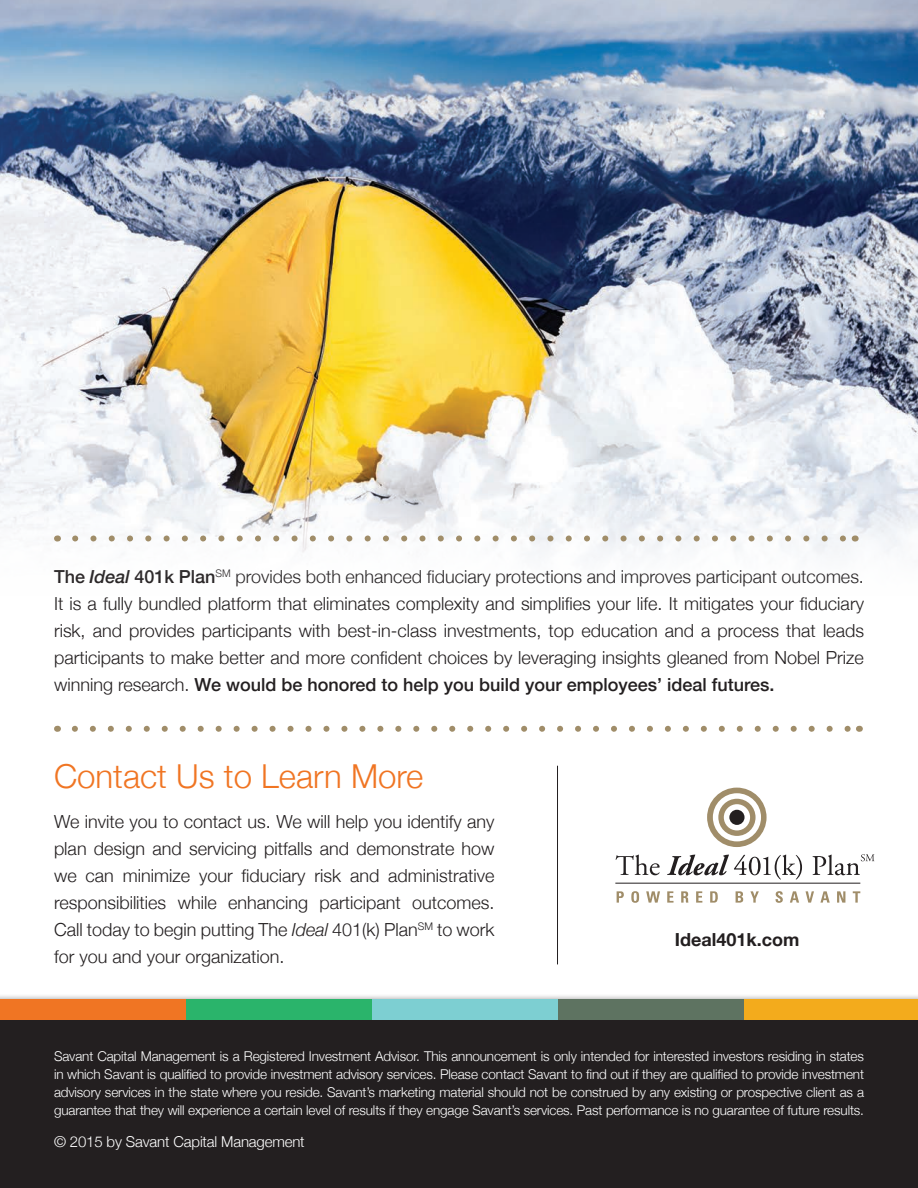
<style>
.page{position:relative;width:918px;height:1188px;background:#fff}
.page>*{position:absolute;margin:0;border:0;box-sizing:border-box;transform-origin:0 0}
.t1{font:300 33px "Helvetica Neue";color:#f07523}
.t2{font:300 18px/27px "Helvetica Neue";color:#231f20;text-align:justify}
.t3{font:700 18px "Helvetica Neue";color:#231f20}
.t4{font:300 15px "Helvetica Neue";letter-spacing:-.01em;color:#fff}
.t5{font:300 13.5px/18px "Helvetica Neue";letter-spacing:-.01em;color:#fff;text-align:justify}
.s1{font-weight:500}
.s2{font-weight:500;font-style:italic}
.s3{font-style:italic}
.s4{font-family:"Helvetica"}
</style>
<div class="page">
<div style="left:0;top:1019px;width:918px;height:169px;background:#231f20"></div>
<hr style="left:557px;top:766px;width:1px;height:198px;background:#231f20">
<div style="left:0;top:993px;width:918px;height:33px;background:#231f20;opacity:.5"></div>
<div style="left:0;top:999px;width:186px;height:20px;background:#f07523"></div>
<div style="left:186px;top:999px;width:186px;height:20px;background:#2ab46b"></div>
<div style="left:372px;top:999px;width:187px;height:20px;background:#7dcfd2"></div>
<div style="left:559px;top:999px;width:186px;height:20px;background:#5e7361"></div>
<div style="left:745px;top:999px;width:173px;height:20px;background:#f3ab1c"></div>
<img style="left:0;top:0;width:918px;height:558px">
<svg style="left:75px;top:536px;width:771px;height:6px"></svg>
<svg style="left:75px;top:726px;width:775px;height:6px"></svg>
<svg style="left:616px;top:855px;width:44px;height:20px"></svg>
<svg style="left:667px;top:855px;width:135px;height:25px"></svg>
<svg style="left:813px;top:854px;width:61px;height:21px"></svg>
<svg style="left:617px;top:891px;width:7px;height:12px"></svg>
<svg style="left:631px;top:891px;width:8px;height:12px"></svg>
<svg style="left:646px;top:891px;width:14px;height:12px"></svg>
<svg style="left:667px;top:891px;width:7px;height:12px"></svg>
<svg style="left:681px;top:891px;width:7px;height:12px"></svg>
<svg style="left:696px;top:891px;width:6px;height:12px"></svg>
<svg style="left:710px;top:891px;width:8px;height:12px"></svg>
<svg style="left:736px;top:891px;width:7px;height:12px"></svg>
<svg style="left:750px;top:891px;width:9px;height:12px"></svg>
<svg style="left:775px;top:891px;width:8px;height:12px"></svg>
<svg style="left:790px;top:891px;width:9px;height:12px"></svg>
<svg style="left:806px;top:891px;width:8px;height:12px"></svg>
<svg style="left:820px;top:891px;width:10px;height:12px"></svg>
<svg style="left:837px;top:891px;width:8px;height:12px"></svg>
<svg style="left:853px;top:891px;width:7px;height:12px"></svg>
<hr style="left:615px;top:883px;width:245px;height:1px;background:#231f20">
<svg style="left:707px;top:788px;width:60px;height:59px"></svg>
<div style="left:729px;top:810px;width:16px;height:15px;background:#231f20;border-radius:50%"></div>
<p class="t2" style="left:54px;top:562px;width:812px"><span class="s1">The</span> <span class="s2">Ideal</span> <span class="s1">401k Plan</span><sup>SM</sup> provides both enhanced fiduciary protections and improves participant outcomes.<br>It is a fully bundled platform that eliminates complexity and simplifies your life. It mitigates your fiduciary risk, and provides participants with best-in-class investments, top education and a process that leads participants to make better and more confident choices by leveraging insights gleaned from Nobel Prize winning research. <span class="s1">We would be honored to help you build your employees’ ideal futures.</span></p>
<p class="t1" style="left:54px;top:750px;width:371px">Contact Us to Learn More</p>
<p class="t2" style="left:54px;top:807px;width:442px">We invite you to contact us. We will help you identify any plan design and servicing pitfalls and demonstrate how we can minimize your fiduciary risk and administrative responsibilities while enhancing participant outcomes.<br>Call today to begin putting The <span class="s3">Ideal</span> 401(k) Plan<sup>SM</sup> to work for you and your organization.</p>
<p class="t3" style="left:675px;top:925px;width:126px">Ideal401k.com</p>
<p class="t5" style="left:54px;top:1046px;width:812px">Savant Capital Management is a Registered Investment Advisor. This announcement is only intended for interested investors residing in states in which Savant is qualified to provide investment advisory services. Please contact Savant to find out if they are qualified to provide investment advisory services in the state where you reside. Savant’s marketing material should not be construed by any existing or prospective client as a guarantee that they will experience a certain level of results if they engage Savant’s services. Past performance is no guarantee of future results.</p>
<p class="t4" style="left:54px;top:1129px;width:252px"><span class="s4">©</span> 2015 by Savant Capital Management</p>
</div>
